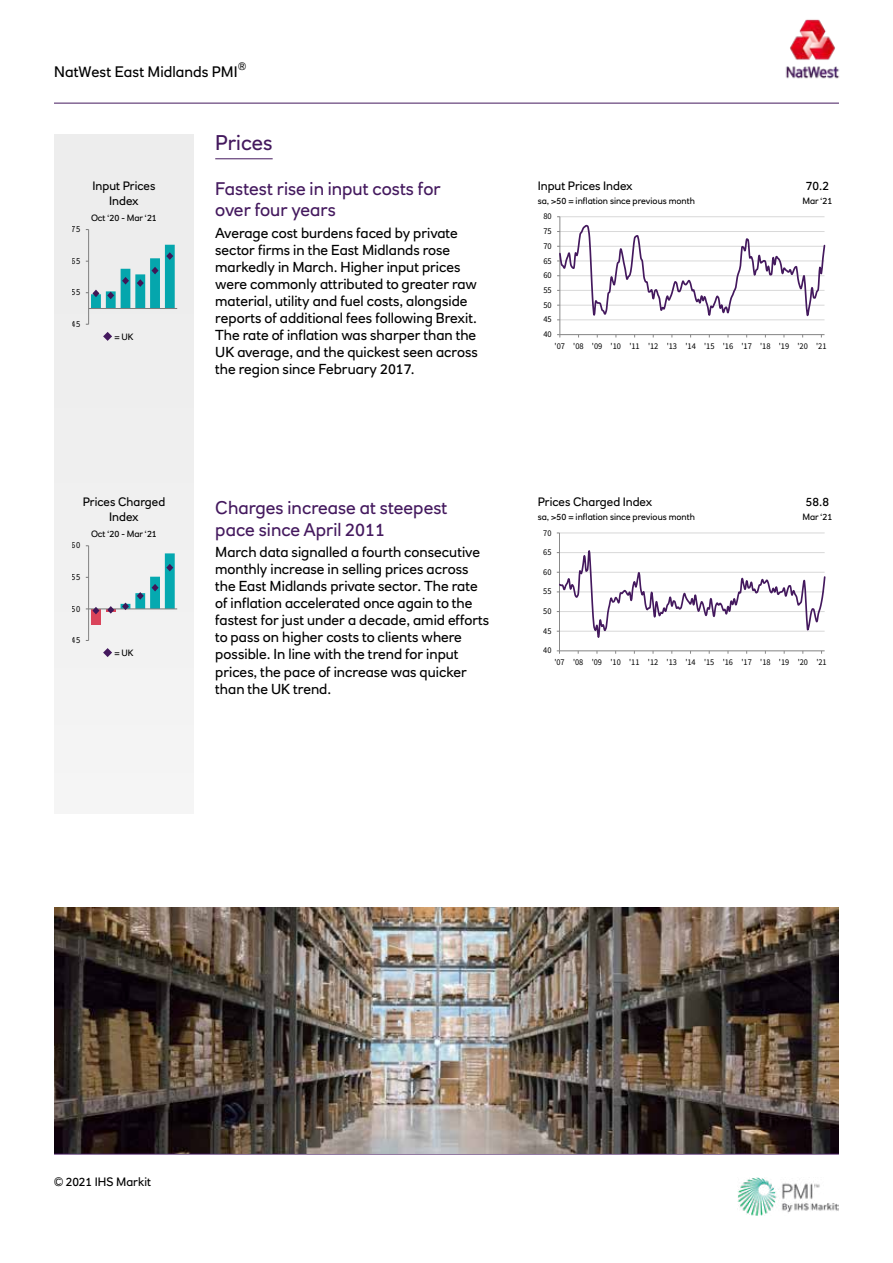
<style>
.page{position:relative;width:893px;height:1263px;background:#fff}
.page>*{position:absolute;margin:0;border:0;box-sizing:border-box;transform-origin:0 0}
.t1{font:21px "RN House Sans";color:#44195e}
.t2{font:18px/21.6px "RN House Sans";color:#44195e}
.t3{font:15px "RN House Sans";letter-spacing:.005em;color:#000}
.t4{font:14.25px/17.1px "RN House Sans";color:#000}
.t5{font:12px/14.4px "RN House Sans";color:#000;text-align:center}
.t6{font:10.5px "RN House Sans";color:#000}
.t7{font:9.3px "Source Sans Pro";letter-spacing:.005em;color:#000;scale:.92 1}
.t8{font:9.15px "Source Sans Pro";letter-spacing:.005em;color:#000;scale:.93 1}
.t9{font:9px "RN House Sans";color:#000}
.t10{font:8.85px "Source Sans Pro";letter-spacing:-.005em;color:#000;scale:.96 1}
.t11{font:8.85px "Source Sans Pro";letter-spacing:-.005em;color:#000;scale:.94 1}
</style>
<div class="page">
<hr style="left:54px;top:103px;width:785px;height:1px;background:#44195e">
<img style="left:737px;top:1177px;width:101px;height:38px">
<hr style="left:54px;top:1154px;width:785px;height:1px;background:#44195e">
<img style="left:785px;top:19px;width:55px;height:60px">
<div style="left:54px;top:134px;width:140px;height:680px;background:#ededed"></div>
<hr style="left:215px;top:159px;width:58px;height:1px;background:#44195e">
<hr style="left:560px;top:216px;width:264px;height:1px;background:#d9d9d9">
<hr style="left:559px;top:217px;width:1px;height:118px;background:#868686">
<hr style="left:560px;top:334px;width:264px;height:1px;background:#868686">
<svg style="left:557px;top:224px;width:268px;height:96px"></svg>
<hr style="left:88px;top:230px;width:1px;height:94px;background:#868686">
<hr style="left:89px;top:308px;width:88px;height:1px;background:#868686">
<svg style="left:86px;top:245px;width:89px;height:63px"></svg>
<hr style="left:559px;top:533px;width:266px;height:1px;background:#d9d9d9">
<hr style="left:559px;top:533px;width:1px;height:118px;background:#868686">
<hr style="left:559px;top:650px;width:266px;height:1px;background:#868686">
<svg style="left:557px;top:550px;width:268px;height:88px"></svg>
<div style="left:91px;top:609px;width:10px;height:16px;background:#da445a"></div>
<hr style="left:88px;top:546px;width:1px;height:94px;background:#868686">
<hr style="left:89px;top:609px;width:88px;height:1px;background:#868686">
<svg style="left:86px;top:607px;width:13px;height:7px"></svg>
<svg style="left:106px;top:553px;width:69px;height:61px"></svg>
<img style="left:54px;top:907px;width:785px;height:247px">
<svg style="left:103px;top:332px;width:9px;height:9px"></svg>
<svg style="left:103px;top:648px;width:9px;height:9px"></svg>
<p class="t6" style="left:238px;top:62px;width:10px">®</p>
<p class="t3" style="left:54px;top:66px;width:185px">NatWest East Midlands PMI</p>
<h1 class="t1" style="left:215px;top:134px;width:59px">Prices</h1>
<p class="t7" style="left:72px;top:226px;width:11px">75</p>
<p class="t7" style="left:72px;top:257px;width:11px">65</p>
<p class="t7" style="left:72px;top:289px;width:11px">55</p>
<p class="t7" style="left:72px;top:320px;width:11px">45</p>
<p class="t5" style="left:93px;top:180px;width:64px">Input Prices<br>Index</p>
<p class="t9" style="left:91px;top:214px;width:67px">Oct ‘20 - Mar ‘21</p>
<p class="t9" style="left:114px;top:333px;width:21px">= UK</p>
<p class="t2" style="left:215px;top:179px;width:227px">Fastest rise in input costs for over four years</p>
<p class="t4" style="left:215px;top:225px;width:264px">Average cost burdens faced by private sector firms in the East Midlands rose markedly in March. Higher input prices were commonly attributed to greater raw material, utility and fuel costs, alongside reports of additional fees following Brexit.<br>The rate of inflation was sharper than the UK average, and the quickest seen across the region since February 2017.</p>
<p class="t5" style="left:538px;top:180px;width:97px">Input Prices Index</p>
<p class="t9" style="left:538px;top:197px;width:159px">sa, &gt;50 = inflation since previous month</p>
<p class="t10" style="left:543px;top:213px;width:10px">80</p>
<p class="t10" style="left:543px;top:228px;width:10px">75</p>
<p class="t10" style="left:543px;top:242px;width:10px">70</p>
<p class="t10" style="left:543px;top:257px;width:10px">65</p>
<p class="t10" style="left:543px;top:272px;width:10px">60</p>
<p class="t10" style="left:543px;top:287px;width:10px">55</p>
<p class="t10" style="left:543px;top:301px;width:10px">50</p>
<p class="t10" style="left:543px;top:316px;width:10px">45</p>
<p class="t10" style="left:543px;top:331px;width:10px">40</p>
<p class="t5" style="left:806px;top:180px;width:25px">70.2</p>
<p class="t9" style="left:802px;top:197px;width:32px">Mar ‘21</p>
<p class="t10" style="left:555px;top:343px;width:285px">'07 '08 '09 '10 '11 '12 '13 '14 '15 '16 '17 '18 '19 '20 '21</p>
<p class="t5" style="left:83px;top:496px;width:84px">Prices Charged<br>Index</p>
<p class="t8" style="left:72px;top:542px;width:11px">60</p>
<p class="t8" style="left:72px;top:573px;width:11px">55</p>
<p class="t8" style="left:72px;top:605px;width:11px">50</p>
<p class="t8" style="left:72px;top:636px;width:11px">45</p>
<p class="t9" style="left:91px;top:530px;width:67px">Oct ‘20 - Mar ‘21</p>
<p class="t9" style="left:114px;top:649px;width:21px">= UK</p>
<p class="t2" style="left:215px;top:499px;width:234px">Charges increase at steepest pace since April 2011</p>
<p class="t4" style="left:215px;top:545px;width:276px">March data signalled a fourth consecutive monthly increase in selling prices across the East Midlands private sector. The rate of inflation accelerated once again to the fastest for just under a decade, amid efforts to pass on higher costs to clients where possible. In line with the trend for input prices, the pace of increase was quicker than the UK trend.</p>
<p class="t5" style="left:538px;top:496px;width:116px">Prices Charged Index</p>
<p class="t9" style="left:538px;top:513px;width:159px">sa, &gt;50 = inflation since previous month</p>
<p class="t11" style="left:543px;top:529px;width:10px">70</p>
<p class="t11" style="left:543px;top:549px;width:10px">65</p>
<p class="t11" style="left:543px;top:568px;width:10px">60</p>
<p class="t11" style="left:543px;top:588px;width:10px">55</p>
<p class="t11" style="left:543px;top:608px;width:10px">50</p>
<p class="t11" style="left:543px;top:627px;width:10px">45</p>
<p class="t11" style="left:543px;top:647px;width:10px">40</p>
<p class="t5" style="left:806px;top:496px;width:25px">58.8</p>
<p class="t9" style="left:802px;top:513px;width:32px">Mar ‘21</p>
<p class="t11" style="left:554px;top:659px;width:291px">'07 '08 '09 '10 '11 '12 '13 '14 '15 '16 '17 '18 '19 '20 '21</p>
<p class="t5" style="left:54px;top:1176px;width:99px">© 2021 IHS Markit</p>
</div>
